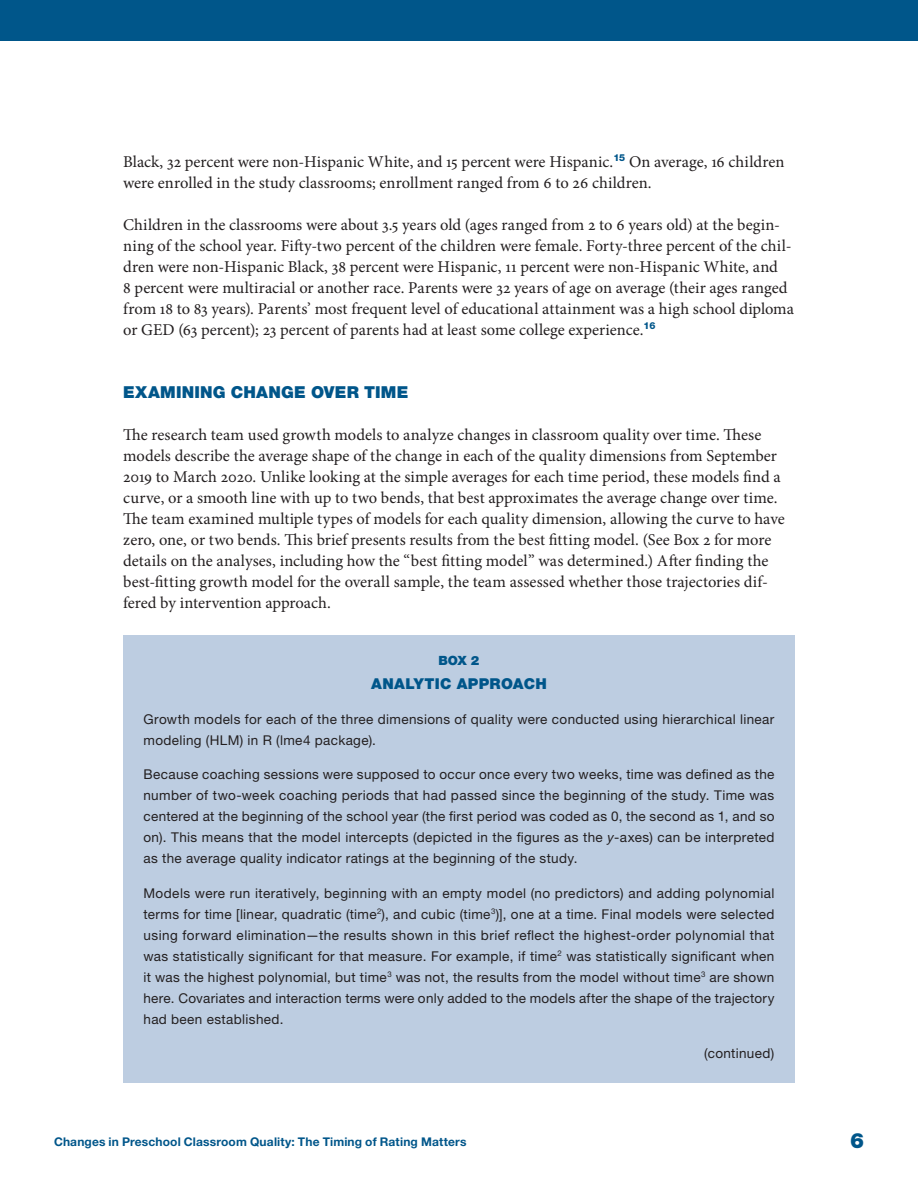
<style>
.page{position:relative;width:918px;height:1188px;background:#fff}
.page>*{position:absolute;margin:0;border:0;box-sizing:border-box;transform-origin:0 0}
.t1{font:900 21px "Helvetica Neue LT Std";color:#00568a}
.Body_Text{font:16.5px/21px "Minion Pro";color:#231f20}
.Subhead_A{font:900 16.5px "Helvetica Neue LT Std";letter-spacing:.01em;color:#00568a}
.Box_-_Title{font:900 15px "Helvetica Neue LT Std";letter-spacing:.025em;color:#00568a}
.Box_-_text{font:13.5px/21px "Helvetica Neue LT Std";letter-spacing:.025em;color:#231f20;text-align:justify}
.Box_Number{font:900 12.75px "Helvetica Neue LT Std";color:#00568a}
.t2{font:700 12px "Helvetica Neue LT Std";letter-spacing:.01em;color:#00568a}
.s1{font-style:italic}
</style>
<div class="page">
<div style="left:0;top:0;width:918px;height:40px;background:#00568a"></div>
<div style="left:123px;top:635px;width:672px;height:448px;background:#bdcde1"></div>
<p class="Body_Text" style="left:123px;top:151px;width:663px">Black, 32 percent were non-Hispanic White, and 15 percent were Hispanic.<sup>15</sup> On average, 16 children were enrolled in the study classrooms; enrollment ranged from 6 to 26 children.</p>
<p class="Body_Text" style="left:123px;top:214px;width:672px">Children in the classrooms were about 3.5 years old (ages ranged from 2 to 6 years old) at the begin&shy;ning of the school year. Fifty-two percent of the children were female. Forty-three percent of the chil&shy;dren were non-Hispanic Black, 38 percent were Hispanic, 11 percent were non-Hispanic White, and<br>8 percent were multiracial or another race. Parents were 32 years of age on average (their ages ranged from 18 to 83 years). Parents’ most frequent level of educational attainment was a high school diploma or GED (63 percent); 23 percent of parents had at least some college experience.<sup>16</sup></p>
<p class="Subhead_A" style="left:123px;top:382px;width:287px">EXAMINING CHANGE OVER TIME</p>
<p class="Body_Text" style="left:123px;top:424px;width:663px">The research team used growth models to analyze changes in classroom quality over time. These models describe the average shape of the change in each of the quality dimensions from September 2019 to March 2020. Unlike looking at the simple averages for each time period, these models find a curve, or a smooth line with up to two bends, that best approximates the average change over time.<br>The team examined multiple types of models for each quality dimension, allowing the curve to have zero, one, or two bends. This brief presents results from the best fitting model. (See Box 2 for more details on the analyses, including how the “best fitting model” was determined.) After finding the best-fitting growth model for the overall sample, the team assessed whether those trajectories dif&shy;fered by intervention approach.</p>
<p class="Box_Number" style="left:439px;top:652px;width:42px">BOX 2</p>
<p class="Box_-_Title" style="left:371px;top:675px;width:177px">ANALYTIC APPROACH</p>
<p class="Box_-_text" style="left:143px;top:708px;width:632px">Growth models for each of the three dimensions of quality were conducted using hierarchical linear modeling (HLM) in R (lme4 package).</p>
<p class="Box_-_text" style="left:143px;top:764px;width:633px">Because coaching sessions were supposed to occur once every two weeks, time was defined as the number of two-week coaching periods that had passed since the beginning of the study. Time was centered at the beginning of the school year (the first period was coded as 0, the second as 1, and so on). This means that the model intercepts (depicted in the figures as the <span class="s1">y</span>-axes) can be interpreted as the average quality indicator ratings at the beginning of the study.</p>
<p class="Box_-_text" style="left:143px;top:882px;width:633px">Models were run iteratively, beginning with an empty model (no predictors) and adding polynomial terms for time [linear, quadratic (time<sup>2</sup>), and cubic (time<sup>3</sup>)], one at a time. Final models were selected using forward elimination—the results shown in this brief reflect the highest-order polynomial that was statistically significant for that measure. For example, if time<sup>2</sup> was statistically significant when it was the highest polynomial, but time<sup>3</sup> was not, the results from the model without time<sup>3</sup> are shown here. Covariates and interaction terms were only added to the models after the shape of the trajectory had been established.</p>
<p class="Box_-_text" style="left:704px;top:1043px;width:72px">(continued)</p>
<p class="t2" style="left:54px;top:1134px;width:414px">Changes in Preschool Classroom Quality: The Timing of Rating Matters</p>
<p class="t1" style="left:850px;top:1128px;width:16px">6</p>
</div>
